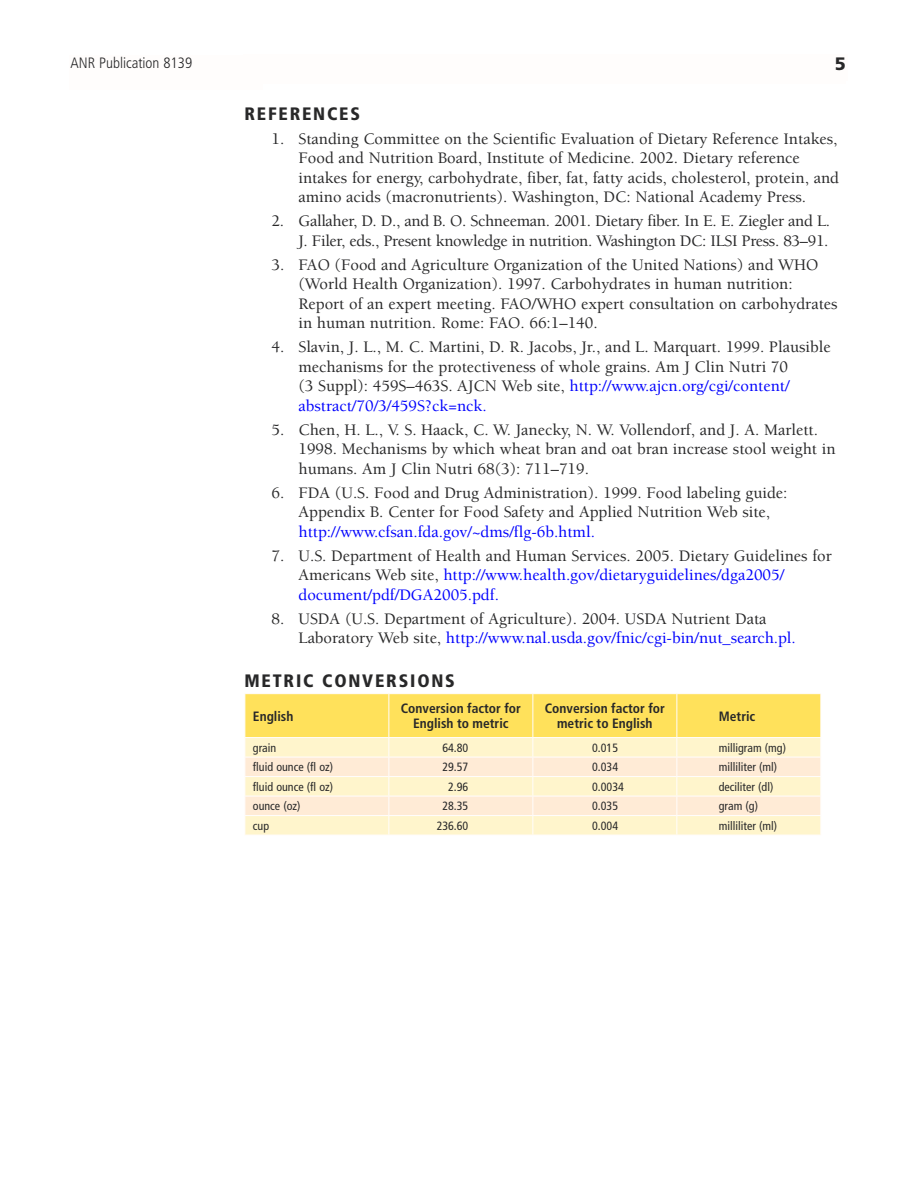
<style>
.page{position:relative;width:918px;height:1188px;background:#fff}
.page>*{position:absolute;margin:0;border:0;box-sizing:border-box;transform-origin:0 0}
.t1{font:900 condensed 18px "Frutiger";letter-spacing:.1em;color:#282829}
.t2{font:500 16.5px/19.5px "Berkeley";color:#282829}
.t3{font:500 16.5px/19.5px "Berkeley";letter-spacing:-.02em;color:#282829;text-align:right}
.t4{font:500 16.5px "Berkeley";color:#0000fe}
.t5{font:300 condensed 15px "Frutiger";color:#282829}
.t6{font:700 condensed 13.5px/15px "Frutiger";color:#282829;text-align:center}
.t7{font:condensed 12px "Frutiger";color:#282829}
.s1{color:#0000fe}
</style>
<div class="page">
<svg style="left:244px;top:694px;width:577px;height:141px;background:#ffecae"></svg>
<p class="t5" style="left:70px;top:54px;width:123px">ANR Publication 8139</p>
<p class="t1" style="left:244px;top:103px;width:47px">REFERENCES</p>
<p class="t2" style="left:298px;top:129px;width:542px;text-indent:-27px">1. Standing Committee on the Scientific Evaluation of Dietary Reference Intakes, Food and Nutrition Board, Institute of Medicine. 2002. Dietary reference intakes for energy, carbohydrate, fiber, fat, fatty acids, cholesterol, protein, and amino acids (macronutrients). Washington, DC: National Academy Press.</p>
<p class="t3" style="left:272px;top:212px;width:560px">2. Gallaher, D. D., and B. O. Schneeman. 2001. Dietary fiber. In E. E. Ziegler and L.<br>J. Filer, eds., Present knowledge in nutrition. Washington DC: ILSI Press. 83–91.</p>
<p class="t2" style="left:298px;top:255px;width:541px;text-indent:-27px">3. FAO (Food and Agriculture Organization of the United Nations) and WHO (World Health Organization). 1997. Carbohydrates in human nutrition:<br>Report of an expert meeting. FAO/WHO expert consultation on carbohydrates in human nutrition. Rome: FAO. 66:1–140.</p>
<p class="t2" style="left:298px;top:338px;width:534px;text-indent:-27px">4. Slavin, J. L., M. C. Martini, D. R. Jacobs, Jr., and L. Marquart. 1999. Plausible mechanisms for the protectiveness of whole grains. Am J Clin Nutri 70<br>(3 Suppl): 459S–463S. AJCN Web site, <span class="s1">http://www.ajcn.org/cgi/content/ abstract/70/3/459S?ck=nck.</span></p>
<p class="t2" style="left:298px;top:420px;width:539px;text-indent:-27px">5. Chen, H. L., V. S. Haack, C. W. Janecky, N. W. Vollendorf, and J. A. Marlett.<br>1998. Mechanisms by which wheat bran and oat bran increase stool weight in humans. Am J Clin Nutri 68(3): 711–719.</p>
<p class="t2" style="left:272px;top:483px;width:518px;text-align:center">6. FDA (U.S. Food and Drug Administration). 1999. Food labeling guide:<br>Appendix B. Center for Food Safety and Applied Nutrition Web site,</p>
<p class="t4" style="left:298px;top:523px;width:298px">http://www.cfsan.fda.gov/~dms/flg-6b.html.</p>
<p class="t2" style="left:298px;top:546px;width:535px;text-indent:-27px">7. U.S. Department of Health and Human Services. 2005. Dietary Guidelines for<br>Americans Web site, <span class="s1">http://www.health.gov/dietaryguidelines/dga2005/ document/pdf/DGA2005.pdf.</span></p>
<p class="t2" style="left:298px;top:609px;width:499px;text-indent:-27px">8. USDA (U.S. Department of Agriculture). 2004. USDA Nutrient Data<br>Laboratory Web site, <span class="s1">http://www.nal.usda.gov/fnic/cgi-bin/nut_search.pl.</span></p>
<p class="t1" style="left:244px;top:670px;width:29px">METRIC</p>
<p class="t1" style="left:322px;top:670px;width:39px">CONVERSI</p>
<p class="t1" style="left:417px;top:670px;width:26px">ONS</p>
<p class="t6" style="left:253px;top:709px;width:42px">English</p>
<p class="t6" style="left:401px;top:701px;width:122px">Conversion factor for<br>English to metric</p>
<p class="t6" style="left:545px;top:701px;width:122px">Conversion factor for metric to English</p>
<p class="t6" style="left:719px;top:709px;width:38px">Metric</p>
<p class="t7" style="left:253px;top:741px;width:25px">grain</p>
<p class="t7" style="left:442px;top:741px;width:27px">64.80</p>
<p class="t7" style="left:592px;top:741px;width:27px">0.015</p>
<p class="t7" style="left:719px;top:741px;width:69px">milligram (mg)</p>
<p class="t7" style="left:253px;top:760px;width:82px">fluid ounce (fl oz)</p>
<p class="t7" style="left:442px;top:760px;width:27px">29.57</p>
<p class="t7" style="left:592px;top:760px;width:27px">0.034</p>
<p class="t7" style="left:719px;top:760px;width:60px">milliliter (ml)</p>
<p class="t7" style="left:253px;top:780px;width:82px">fluid ounce (fl oz)</p>
<p class="t7" style="left:448px;top:780px;width:22px">2.96</p>
<p class="t7" style="left:592px;top:780px;width:33px">0.0034</p>
<p class="t7" style="left:719px;top:780px;width:56px">deciliter (dl)</p>
<p class="t7" style="left:253px;top:799px;width:49px">ounce (oz)</p>
<p class="t7" style="left:442px;top:799px;width:27px">28.35</p>
<p class="t7" style="left:592px;top:799px;width:27px">0.035</p>
<p class="t7" style="left:719px;top:799px;width:41px">gram (g)</p>
<p class="t7" style="left:253px;top:819px;width:18px">cup</p>
<p class="t7" style="left:437px;top:819px;width:33px">236.60</p>
<p class="t7" style="left:592px;top:819px;width:27px">0.004</p>
<p class="t7" style="left:719px;top:819px;width:60px">milliliter (ml)</p>
</div>
